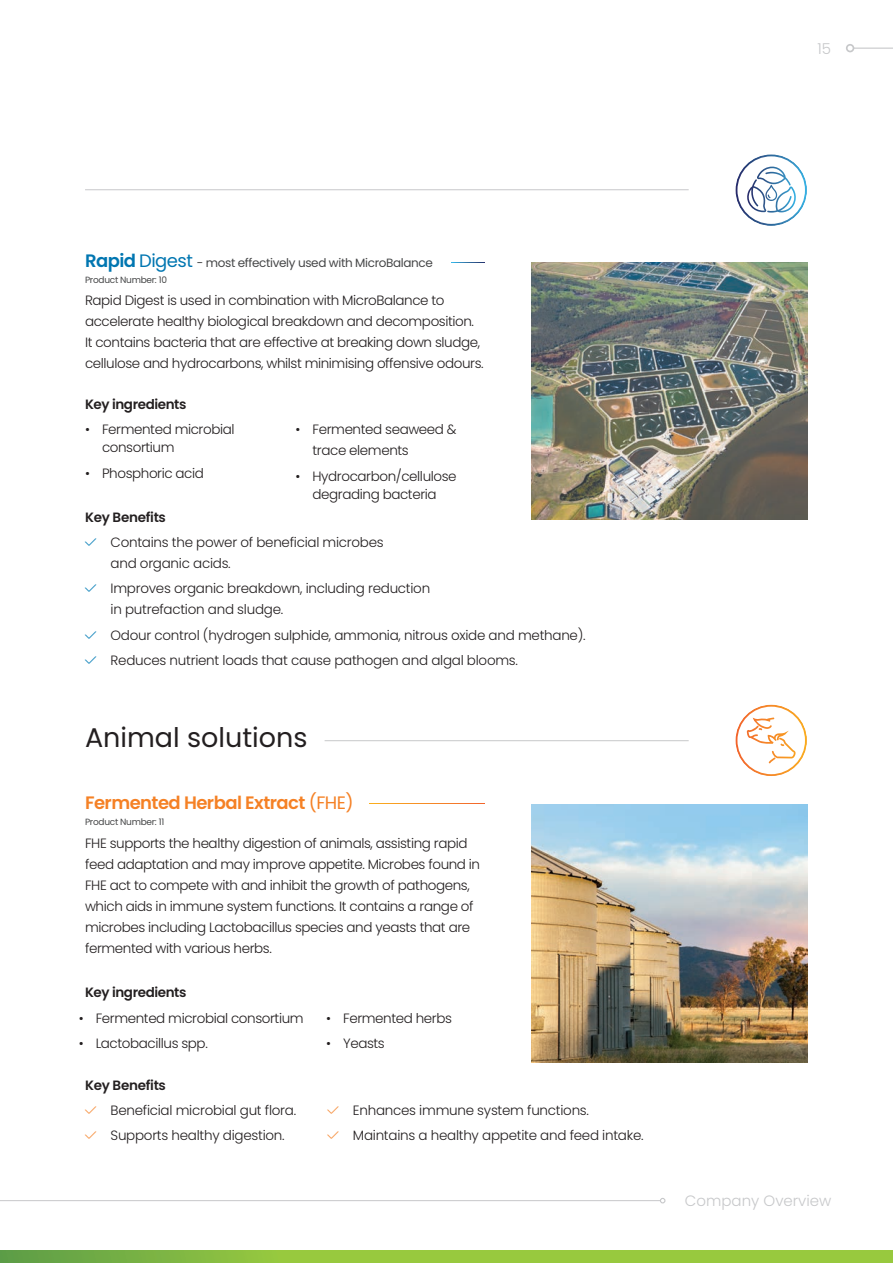
<style>
.page{position:relative;width:893px;height:1263px;background:#fff}
.page>*{position:absolute;margin:0;border:0;box-sizing:border-box;transform-origin:0 0}
.t1{font:27px "Poppins";color:#231f20}
.Subtitle{font:600 18px "Poppins";letter-spacing:-.03em;color:#f58125}
.t2{font:300 15px "Poppins";color:#c7c8ca}
.Subtitle-2{font:300 13.5px/21px "Poppins";letter-spacing:-.03em;color:#231f20}
.Subtitle-3{font:600 13.5px "Poppins";letter-spacing:-.03em;color:#231f20}
.Subtitle-4{font:12px "Poppins";letter-spacing:-.03em;color:#454647}
.Subtitle-5{font:9px "Poppins";letter-spacing:-.03em;color:#454647}
.s1{font-weight:600;font-size:18px;color:#0076b1}
.s2{font-size:18px;color:#0076b1}
.s3{color:#0f83ba}
.s4{font-weight:400}
.s5{color:#f69141}
</style>
<div class="page">
<hr style="left:0;top:1200px;width:660px;height:1px;background:#c7c8ca">
<svg style="left:660px;top:1198px;width:5px;height:5px"></svg>
<hr style="left:853px;top:48px;width:40px;height:1px;background:#c7c8ca">
<div style="left:846px;top:44px;width:8px;height:8px;border:2px solid #c7c8ca;border-radius:50%"></div>
<hr style="left:325px;top:740px;width:364px;height:1px;background:#c7c8ca">
<hr style="left:85px;top:189px;width:604px;height:1px;background:#c7c8ca">
<img style="left:531px;top:262px;width:277px;height:258px">
<svg style="left:452px;top:262px;width:33px;height:1px"></svg>
<img style="left:531px;top:804px;width:277px;height:258px">
<svg style="left:370px;top:803px;width:115px;height:1px"></svg>
<svg style="left:0;top:1250px;width:893px;height:13px;background:#8ec13f"></svg>
<svg style="left:736px;top:155px;width:71px;height:71px"></svg>
<svg style="left:736px;top:705px;width:71px;height:71px"></svg>
<p class="t2" style="left:817px;top:40px;width:15px">15</p>
<p class="Subtitle-4" style="left:85px;top:256px;width:349px"><span class="s1">Rapid</span> <span class="s2">Digest</span> - most effectively used with MicroBalance</p>
<p class="Subtitle-2" style="left:85px;top:290px;width:400px">Rapid Digest is used in combination with MicroBalance to accelerate healthy biological breakdown and decomposition.<br>It contains bacteria that are effective at breaking down sludge, cellulose and hydrocarbons, whilst minimising offensive odours.</p>
<p class="Subtitle-3" style="left:85px;top:396px;width:103px">Key ingredients</p>
<p class="Subtitle-2" style="left:102px;top:421px;width:134px;line-height:18px;text-indent:-17px">• Fermented microbial consortium</p>
<p class="Subtitle-2" style="left:85px;top:462px;width:120px">• Phosphoric acid</p>
<p class="Subtitle-5" style="left:85px;top:275px;width:83px">Product Number: 10</p>
<p class="Subtitle-2" style="left:313px;top:419px;width:146px;text-indent:-17px">• Fermented seaweed &amp; trace elements</p>
<p class="Subtitle-2" style="left:296px;top:467px;width:163px;line-height:18px;text-align:center">• Hydrocarbon/cellulose degrading bacteria</p>
<p class="Subtitle-3" style="left:85px;top:509px;width:82px">Key Benefits</p>
<p class="Subtitle-2" style="left:111px;top:532px;width:275px;text-indent:-26px"><span class="s3">✓</span> Contains the power of beneficial microbes and organic acids.</p>
<p class="Subtitle-2" style="left:111px;top:578px;width:321px;text-indent:-26px"><span class="s3">✓</span> Improves organic breakdown, including reduction in putrefaction and sludge.</p>
<p class="Subtitle-2" style="left:85px;top:624px;width:502px"><span class="s3">✓</span> Odour control (hydrogen sulphide, ammonia, nitrous oxide and methane).</p>
<p class="Subtitle-2" style="left:85px;top:650px;width:434px"><span class="s3">✓</span> Reduces nutrient loads that cause pathogen and algal blooms.</p>
<p class="t1" style="left:85px;top:722px;width:224px">Animal solutions</p>
<p class="Subtitle" style="left:85px;top:793px;width:270px">Fermented Herbal Extract <span class="s4">(FHE)</span></p>
<p class="Subtitle-2" style="left:85px;top:832px;width:397px">FHE supports the healthy digestion of animals, assisting rapid feed adaptation and may improve appetite. Microbes found in FHE act to compete with and inhibit the growth of pathogens, which aids in immune system functions. It contains a range of microbes including Lactobacillus species and yeasts that are fermented with various herbs.</p>
<p class="Subtitle-5" style="left:85px;top:817px;width:81px">Product Number: 11</p>
<p class="Subtitle-3" style="left:85px;top:985px;width:103px">Key ingredients</p>
<p class="Subtitle-2" style="left:79px;top:1008px;width:226px">• Fermented microbial consortium</p>
<p class="Subtitle-2" style="left:79px;top:1033px;width:131px">• Lactobacillus spp.</p>
<p class="Subtitle-3" style="left:85px;top:1077px;width:82px">Key Benefits</p>
<p class="Subtitle-2" style="left:85px;top:1100px;width:213px"><span class="s5">✓</span> Beneficial microbial gut flora.</p>
<p class="Subtitle-2" style="left:85px;top:1125px;width:201px"><span class="s5">✓</span> Supports healthy digestion.</p>
<p class="Subtitle-2" style="left:326px;top:1008px;width:127px">• Fermented herbs</p>
<p class="Subtitle-2" style="left:326px;top:1033px;width:60px">• Yeasts</p>
<p class="Subtitle-2" style="left:327px;top:1100px;width:263px"><span class="s5">✓</span> Enhances immune system functions.</p>
<p class="Subtitle-2" style="left:327px;top:1125px;width:318px"><span class="s5">✓</span> Maintains a healthy appetite and feed intake.</p>
<p class="t2" style="left:685px;top:1192px;width:148px">Company Overview</p>
</div>
